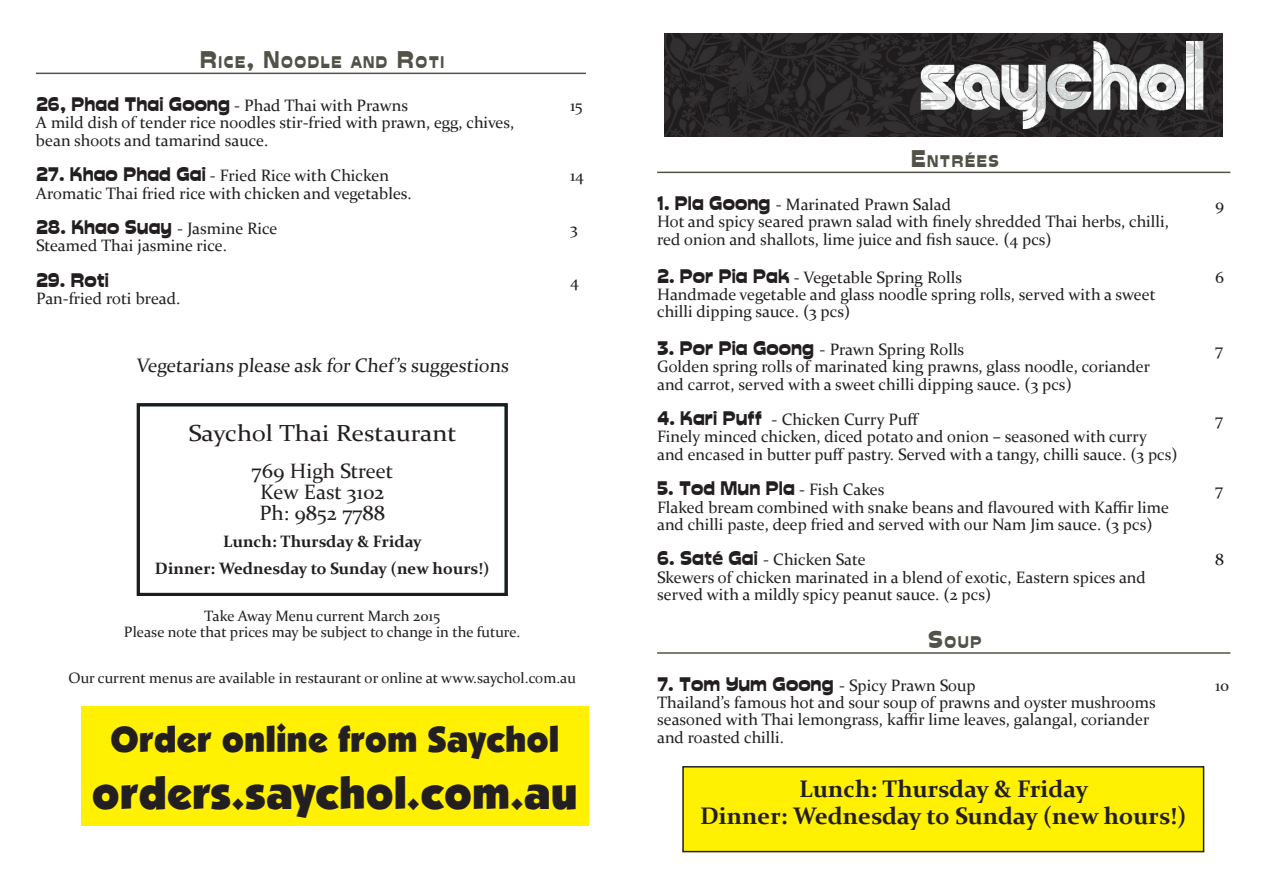
<style>
.page{position:relative;width:1263px;height:893px;background:#fff}
.page>*{position:absolute;margin:0;border:0;box-sizing:border-box;transform-origin:0 0}
.t1{font:45px "Boulder";color:#231f20}
.t2{font:36px "Boulder";color:#231f20}
.t3{font:700 24px/27px "Constantia";color:#231f20;text-align:center}
.t4{font:23.25px "Constantia";color:#231f20;scale:1.11 1}
.t5{font:20.85px/21px "Constantia";color:#231f20;text-align:center}
.t6{font:19.5px "Constantia";color:#231f20}
.t7{font:19.5px "Cuckoo";color:#231f20}
.t8{font:16.8px "Cuckoo";letter-spacing:.09em;color:#535249}
.t9{font:16.5px/17.4px "Constantia";color:#231f20}
.t10{font:700 16.5px/27px "Constantia";color:#231f20;text-align:center}
.t11{font:15px/15.8px "Constantia";color:#231f20;text-align:center}
.s1{font-size:24px}
.s2{font-family:"Cuckoo";font-size:19.5px}
.s3{font-family:"Constantia";font-size:16.5px}
</style>
<div class="page">
<hr style="left:36px;top:73px;width:550px;height:1px;background:#535249">
<svg style="left:136px;top:403px;width:372px;height:193px"></svg>
<div style="left:139px;top:405px;width:367px;height:189px;border:1px solid #072127"></div>
<hr style="left:657px;top:172px;width:573px;height:1px;background:#535249">
<hr style="left:657px;top:652px;width:573px;height:2px;background:#535249">
<img style="left:664px;top:34px;width:558px;height:103px">
<div style="left:81px;top:706px;width:508px;height:120px;background:#fff101"></div>
<div style="left:683px;top:767px;width:520px;height:85px;background:#fff101"></div>
<div style="left:682px;top:766px;width:522px;height:86px;border:2px solid #231f20"></div>
<p class="t8" style="left:200px;top:53px;width:245px"><span class="s1">R</span>ICE<span class="s1">, N</span>OODLE AND <span class="s1">R</span>OTI</p>
<p class="t9" style="left:36px;top:96px;width:374px"><span class="s2">26, Phad Thai Goong</span> - Phad Thai with Prawns</p>
<p class="t9" style="left:570px;top:96px;width:14px">15</p>
<p class="t9" style="left:36px;top:113px;width:480px">A mild dish of tender rice noodles stir-fried with prawn, egg, chives, bean shoots and tamarind sauce.</p>
<p class="t9" style="left:36px;top:166px;width:355px"><span class="s2">27. Khao Phad Gai</span> - Fried Rice with Chicken</p>
<p class="t9" style="left:570px;top:166px;width:15px">14</p>
<p class="t9" style="left:36px;top:183px;width:377px">Aromatic Thai fried rice with chicken and vegetables.</p>
<p class="t9" style="left:36px;top:219px;width:243px"><span class="s2">28. Khao Suay</span> - Jasmine Rice</p>
<p class="t9" style="left:570px;top:219px;width:9px">3</p>
<p class="t9" style="left:36px;top:236px;width:192px">Steamed Thai jasmine rice.</p>
<p class="t7" style="left:36px;top:270px;width:75px">29. Roti</p>
<p class="t9" style="left:570px;top:272px;width:10px">4</p>
<p class="t9" style="left:36px;top:289px;width:146px">Pan-fried roti bread.</p>
<p class="t8" style="left:911px;top:152px;width:89px"><span class="s1">E</span>NTRÉES</p>
<p class="t9" style="left:657px;top:195px;width:296px"><span class="s2">1. Pla Goong</span> - Marinated Prawn Salad</p>
<p class="t9" style="left:1215px;top:195px;width:11px">9</p>
<p class="t9" style="left:657px;top:212px;width:513px">Hot and spicy seared prawn salad with finely shredded Thai herbs, chilli, red onion and shallots, lime juice and fish sauce. (4 pcs)</p>
<p class="t9" style="left:657px;top:267px;width:307px"><span class="s2">2. Por Pia Pak</span> - Vegetable Spring Rolls</p>
<p class="t9" style="left:1215px;top:267px;width:10px">6</p>
<p class="t9" style="left:657px;top:285px;width:500px">Handmade vegetable and glass noodle spring rolls, served with a sweet chilli dipping sauce. (3 pcs)</p>
<p class="t9" style="left:657px;top:340px;width:309px"><span class="s2">3. Por Pia Goong</span> - Prawn Spring Rolls</p>
<p class="t9" style="left:1215px;top:340px;width:9px">7</p>
<p class="t9" style="left:657px;top:357px;width:494px">Golden spring rolls of marinated king prawns, glass noodle, coriander and carrot, served with a sweet chilli dipping sauce. (3 pcs)</p>
<p class="t9" style="left:657px;top:410px;width:264px"><span class="s2">4. Kari Puff</span> - Chicken Curry Puff</p>
<p class="t9" style="left:1215px;top:410px;width:9px">7</p>
<p class="t9" style="left:657px;top:427px;width:522px">Finely minced chicken, diced potato and onion – seasoned with curry and encased in butter puff pastry. Served with a tangy, chilli sauce. (3 pcs)</p>
<p class="t7" style="left:657px;top:478px;width:229px">5. Tod Mun Pla <span class="s3">- Fish Cakes</span></p>
<p class="t9" style="left:1215px;top:480px;width:9px">7</p>
<p class="t9" style="left:657px;top:497px;width:513px">Flaked bream combined with snake beans and flavoured with Kaffir lime and chilli paste, deep fried and served with our Nam Jim sauce. (3 pcs)</p>
<p class="t9" style="left:657px;top:550px;width:210px"><span class="s2">6. Saté Gai</span> - Chicken Sate</p>
<p class="t9" style="left:1215px;top:550px;width:10px">8</p>
<p class="t9" style="left:657px;top:568px;width:490px">Skewers of chicken marinated in a blend of exotic, Eastern spices and served with a mildly spicy peanut sauce. (2 pcs)</p>
<p class="t8" style="left:928px;top:633px;width:55px"><span class="s1">S</span>OUP</p>
<p class="t9" style="left:657px;top:676px;width:320px"><span class="s2">7. Tom Yum Goong</span> - Spicy Prawn Soup</p>
<p class="t9" style="left:1215px;top:676px;width:16px">10</p>
<p class="t9" style="left:657px;top:693px;width:500px">Thailand’s famous hot and sour soup of prawns and oyster mushrooms seasoned with Thai lemongrass, kaffir lime leaves, galangal, coriander</p>
<p class="t6" style="left:136px;top:352px;width:376px">Vegetarians please ask for Chef’s suggestions</p>
<h3 class="t4" style="left:189px;top:418px;width:243px">Saychol Thai Restaurant</h3>
<p class="t5" style="left:252px;top:460px;width:143px">769 High Street<br>Kew East 3102<br>Ph: 9852 7788</p>
<p class="t10" style="left:155px;top:527px;width:336px">Lunch: Thursday &amp; Friday<br>Dinner: Wednesday to Sunday (new hours!)</p>
<p class="t11" style="left:124px;top:607px;width:398px">Take Away Menu current March 2015<br>Please note that prices may be subject to change in the future.</p>
<p class="t11" style="left:69px;top:669px;width:509px">Our current menus are available in restaurant or online at www.saychol.com.au</p>
<h2 class="t2" style="left:110px;top:718px;width:451px">Order online from Saychol</h2>
<p class="t9" style="left:657px;top:728px;width:129px">and roasted chilli.</p>
<h1 class="t1" style="left:92px;top:767px;width:487px">orders.saychol.com.au</h1>
<h3 class="t3" style="left:700px;top:774px;width:488px">Lunch: Thursday &amp; Friday<br>Dinner: Wednesday to Sunday (new hours!)</h3>
</div>
